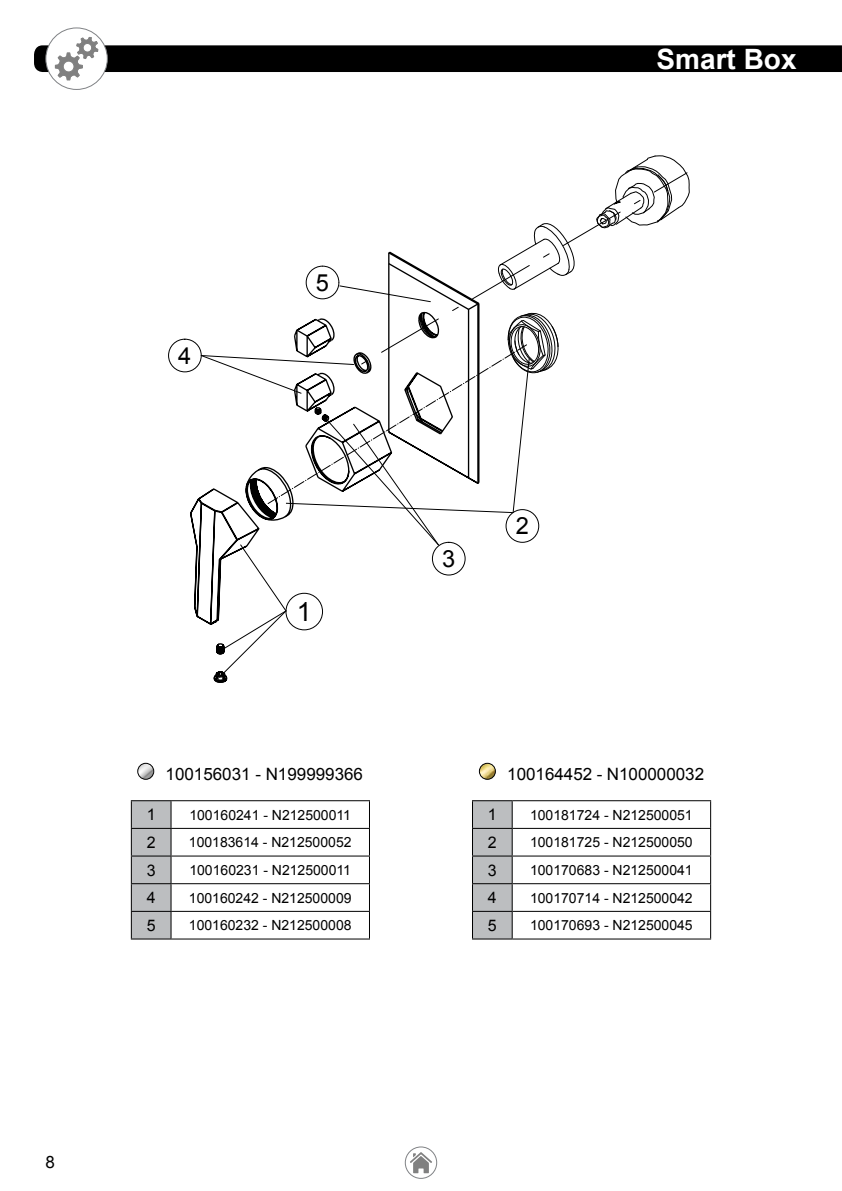
<style>
.page{position:relative;width:842px;height:1191px;background:#fff}
.page>*{position:absolute;margin:0;border:0;box-sizing:border-box;transform-origin:0 0}
.t1{font:700 28px "Arial";color:#fff}
.t2{font:26.4px "Arial";color:#000}
.t3{font:23.6px "Arial";color:#000}
.t4{font:17px "Arial";color:#000}
.t5{font:16px "Arial";color:#000}
.t6{font:14px "Arial";color:#000}
</style>
<div class="page">
<svg style="left:405px;top:1147px;width:32px;height:31px"></svg>
<svg style="left:410px;top:1152px;width:22px;height:21px"></svg>
<div style="left:405px;top:1146px;width:32px;height:32px;border:1px solid #808285;border-radius:50%"></div>
<svg style="left:34px;top:37px;width:808px;height:44px"></svg>
<div style="left:45px;top:27px;width:63px;height:63px;border:1px solid #808285;border-radius:50%"></div>
<hr style="left:171px;top:800px;width:199px;height:1px;background:#000">
<hr style="left:171px;top:828px;width:199px;height:1px;background:#000">
<hr style="left:171px;top:855px;width:199px;height:1px;background:#000">
<hr style="left:171px;top:883px;width:199px;height:1px;background:#000">
<hr style="left:171px;top:911px;width:199px;height:1px;background:#000">
<svg style="left:131px;top:800px;width:41px;height:138px;background:#adafb1"></svg>
<svg style="left:369px;top:801px;width:1px;height:137px"></svg>
<hr style="left:131px;top:938px;width:40px;height:1px;background:#000">
<hr style="left:171px;top:938px;width:199px;height:1px;background:#000">
<img style="left:138px;top:763px;width:15px;height:16px">
<div style="left:137px;top:763px;width:17px;height:17px;border:1px solid #000;border-radius:50%"></div>
<img style="left:480px;top:763px;width:15px;height:16px">
<div style="left:479px;top:763px;width:17px;height:17px;border:1px solid #000;border-radius:50%"></div>
<hr style="left:512px;top:800px;width:199px;height:1px;background:#000">
<hr style="left:512px;top:828px;width:199px;height:1px;background:#000">
<hr style="left:512px;top:855px;width:199px;height:1px;background:#000">
<hr style="left:512px;top:883px;width:199px;height:1px;background:#000">
<hr style="left:512px;top:911px;width:199px;height:1px;background:#000">
<svg style="left:472px;top:800px;width:41px;height:138px;background:#acaeb0"></svg>
<svg style="left:710px;top:801px;width:1px;height:137px"></svg>
<hr style="left:472px;top:938px;width:40px;height:1px;background:#000">
<hr style="left:512px;top:938px;width:199px;height:1px;background:#000">
<svg style="left:196px;top:343px;width:5px;height:277px"></svg>
<svg style="left:201px;top:318px;width:347px;height:360px"></svg>
<div style="left:432px;top:542px;width:33px;height:33px;border:1px solid #000;border-radius:50%"></div>
<div style="left:168px;top:339px;width:33px;height:33px;border:1px solid #000;border-radius:50%"></div>
<svg style="left:306px;top:266px;width:47px;height:34px"></svg>
<svg style="left:353px;top:225px;width:243px;height:144px"></svg>
<svg style="left:497px;top:223px;width:86px;height:67px"></svg>
<svg style="left:596px;top:155px;width:94px;height:74px"></svg>
<p class="t4" style="left:45px;top:1151px;width:11px">8</p>
<h3 class="t3" style="left:178px;top:340px;width:15px">4</h3>
<h3 class="t3" style="left:316px;top:267px;width:15px">5</h3>
<h2 class="t2" style="left:297px;top:594px;width:16px">1</h2>
<h3 class="t3" style="left:442px;top:543px;width:15px">3</h3>
<h3 class="t3" style="left:516px;top:510px;width:15px">2</h3>
<h1 class="t1" style="left:656px;top:40px;width:142px">Smart Box</h1>
<p class="t4" style="left:166px;top:762px;width:199px">100156031 - N199999366</p>
<p class="t4" style="left:507px;top:762px;width:198px">100164452 - N100000032</p>
<p class="t5" style="left:488px;top:804px;width:10px">1</p>
<p class="t6" style="left:530px;top:805px;width:164px">100181724 - N212500051</p>
<p class="t5" style="left:488px;top:832px;width:10px">2</p>
<p class="t6" style="left:530px;top:833px;width:164px">100181725 - N212500050</p>
<p class="t5" style="left:488px;top:859px;width:10px">3</p>
<p class="t6" style="left:530px;top:861px;width:164px">100170683 - N212500041</p>
<p class="t5" style="left:488px;top:887px;width:10px">4</p>
<p class="t6" style="left:530px;top:888px;width:164px">100170714 - N212500042</p>
<p class="t5" style="left:488px;top:915px;width:10px">5</p>
<p class="t6" style="left:530px;top:916px;width:164px">100170693 - N212500045</p>
<p class="t5" style="left:147px;top:804px;width:10px">1</p>
<p class="t6" style="left:189px;top:805px;width:163px">100160241 - N212500011</p>
<p class="t5" style="left:147px;top:832px;width:10px">2</p>
<p class="t6" style="left:189px;top:833px;width:164px">100183614 - N212500052</p>
<p class="t5" style="left:147px;top:859px;width:10px">3</p>
<p class="t6" style="left:189px;top:861px;width:163px">100160231 - N212500011</p>
<p class="t5" style="left:147px;top:887px;width:10px">4</p>
<p class="t6" style="left:189px;top:888px;width:164px">100160242 - N212500009</p>
<p class="t5" style="left:147px;top:915px;width:10px">5</p>
<p class="t6" style="left:189px;top:916px;width:164px">100160232 - N212500008</p>
</div>
